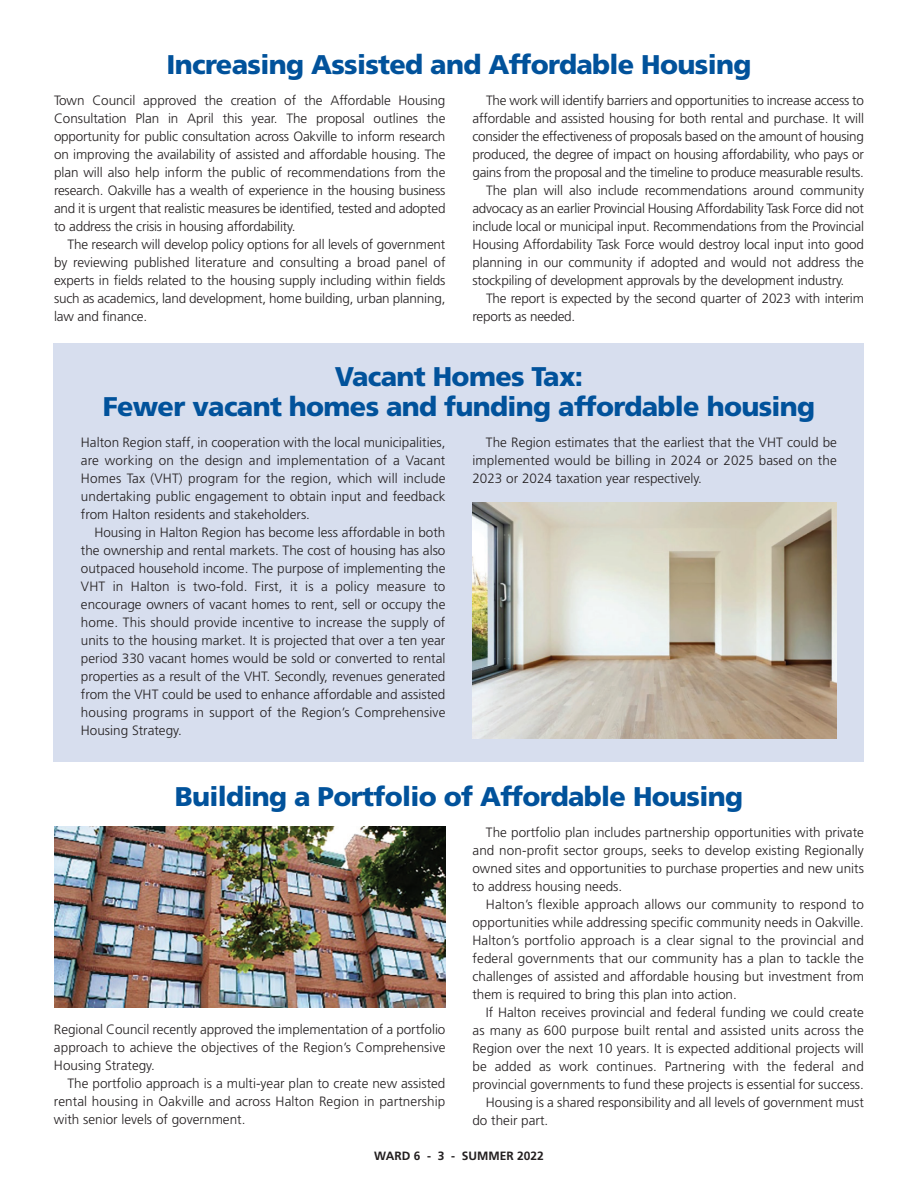
<style>
.page{position:relative;width:918px;height:1188px;background:#fff}
.page>*{position:absolute;margin:0;border:0;box-sizing:border-box;transform-origin:0 0}
.t1{font:900 27px "Frutiger";letter-spacing:-.025em;color:#01529b}
.t2{font:300 13.5px/18px "Frutiger";color:#231f20;text-align:justify}
.t3{font:700 12px "Frutiger";color:#231f20}
</style>
<div class="page">
<div style="left:54px;top:344px;width:810px;height:418px;background:#d7deee"></div>
<img style="left:473px;top:502px;width:364px;height:236px">
<img style="left:54px;top:826px;width:391px;height:181px">
<p class="t1" style="left:167px;top:54px;width:586px">Increasing Assisted and Affordable Housing</p>
<p class="t2" style="left:54px;top:92px;width:393px">Town Council approved the creation of the Affordable Housing Consultation Plan in April this year. The proposal outlines the opportunity for public consultation across Oakville to inform research on improving the availability of assisted and affordable housing. The plan will also help inform the public of recommendations from the research. Oakville has a wealth of experience in the housing business and it is urgent that realistic measures be identified, tested and adopted to address the crisis in housing affordability.</p>
<p class="t2" style="left:54px;top:236px;width:393px;text-indent:14px">The research will develop policy options for all levels of government by reviewing published literature and consulting a broad panel of experts in fields related to the housing supply including within fields such as academics, land development, home building, urban planning, law and finance.</p>
<p class="t2" style="left:473px;top:92px;width:393px;text-indent:14px">The work will identify barriers and opportunities to increase access to affordable and assisted housing for both rental and purchase. It will consider the effectiveness of proposals based on the amount of housing produced, the degree of impact on housing affordability, who pays or gains from the proposal and the timeline to produce measurable results.</p>
<p class="t2" style="left:473px;top:182px;width:393px;text-indent:14px">The plan will also include recommendations around community advocacy as an earlier Provincial Housing Affordability Task Force did not include local or municipal input. Recommendations from the Provincial Housing Affordability Task Force would destroy local input into good planning in our community if adopted and would not address the stockpiling of development approvals by the development industry.</p>
<p class="t2" style="left:473px;top:290px;width:393px;text-indent:14px">The report is expected by the second quarter of 2023 with interim reports as needed.</p>
<p class="t1" style="left:335px;top:366px;width:250px">Vacant Homes Tax:</p>
<p class="t1" style="left:103px;top:396px;width:714px">Fewer vacant homes and funding affordable housing</p>
<p class="t2" style="left:81px;top:434px;width:366px">Halton Region staff, in cooperation with the local municipalities, are working on the design and implementation of a Vacant Homes Tax (VHT) program for the region, which will include undertaking public engagement to obtain input and feedback from Halton residents and stakeholders.</p>
<p class="t2" style="left:81px;top:524px;width:366px;text-indent:14px">Housing in Halton Region has become less affordable in both the ownership and rental markets. The cost of housing has also outpaced household income. The purpose of implementing the VHT in Halton is two-fold. First, it is a policy measure to encourage owners of vacant homes to rent, sell or occupy the home. This should provide incentive to increase the supply of units to the housing market. It is projected that over a ten year period 330 vacant homes would be sold or converted to rental properties as a result of the VHT. Secondly, revenues generated from the VHT could be used to enhance affordable and assisted housing programs in support of the Region’s Comprehensive Housing Strategy.</p>
<p class="t2" style="left:472px;top:434px;width:366px;text-indent:14px">The Region estimates that the earliest that the VHT could be implemented would be billing in 2024 or 2025 based on the 2023 or 2024 taxation year respectively.</p>
<p class="t1" style="left:175px;top:786px;width:570px">Building a Portfolio of Affordable Housing</p>
<p class="t2" style="left:54px;top:1021px;width:393px">Regional Council recently approved the implementation of a portfolio approach to achieve the objectives of the Region’s Comprehensive Housing Strategy.</p>
<p class="t2" style="left:54px;top:1075px;width:393px;text-indent:14px">The portfolio approach is a multi-year plan to create new assisted rental housing in Oakville and across Halton Region in partnership with senior levels of government.</p>
<p class="t2" style="left:472px;top:824px;width:393px;text-indent:14px">The portfolio plan includes partnership opportunities with private and non-profit sector groups, seeks to develop existing Regionally owned sites and opportunities to purchase properties and new units to address housing needs.</p>
<p class="t2" style="left:472px;top:896px;width:393px;text-indent:14px">Halton’s flexible approach allows our community to respond to opportunities while addressing specific community needs in Oakville.<br>Halton’s portfolio approach is a clear signal to the provincial and federal governments that our community has a plan to tackle the challenges of assisted and affordable housing but investment from them is required to bring this plan into action.</p>
<p class="t2" style="left:486px;top:1004px;width:380px">If Halton receives provincial and federal funding we could create</p>
<p class="t2" style="left:472px;top:1022px;width:393px">as many as 600 purpose built rental and assisted units across the</p>
<p class="t2" style="left:472px;top:1040px;width:393px">Region over the next 10 years. It is expected additional projects will</p>
<p class="t2" style="left:472px;top:1058px;width:393px">be added as work continues. Partnering with the federal and</p>
<p class="t2" style="left:472px;top:1076px;width:393px">provincial governments to fund these projects is essential for success.</p>
<p class="t2" style="left:486px;top:1094px;width:380px">Housing is a shared responsibility and all levels of government must</p>
<p class="t2" style="left:472px;top:1112px;width:77px">do their part.</p>
<p class="t3" style="left:374px;top:1150px;width:171px">WARD 6 - 3 - SUMMER 2022</p>
</div>
